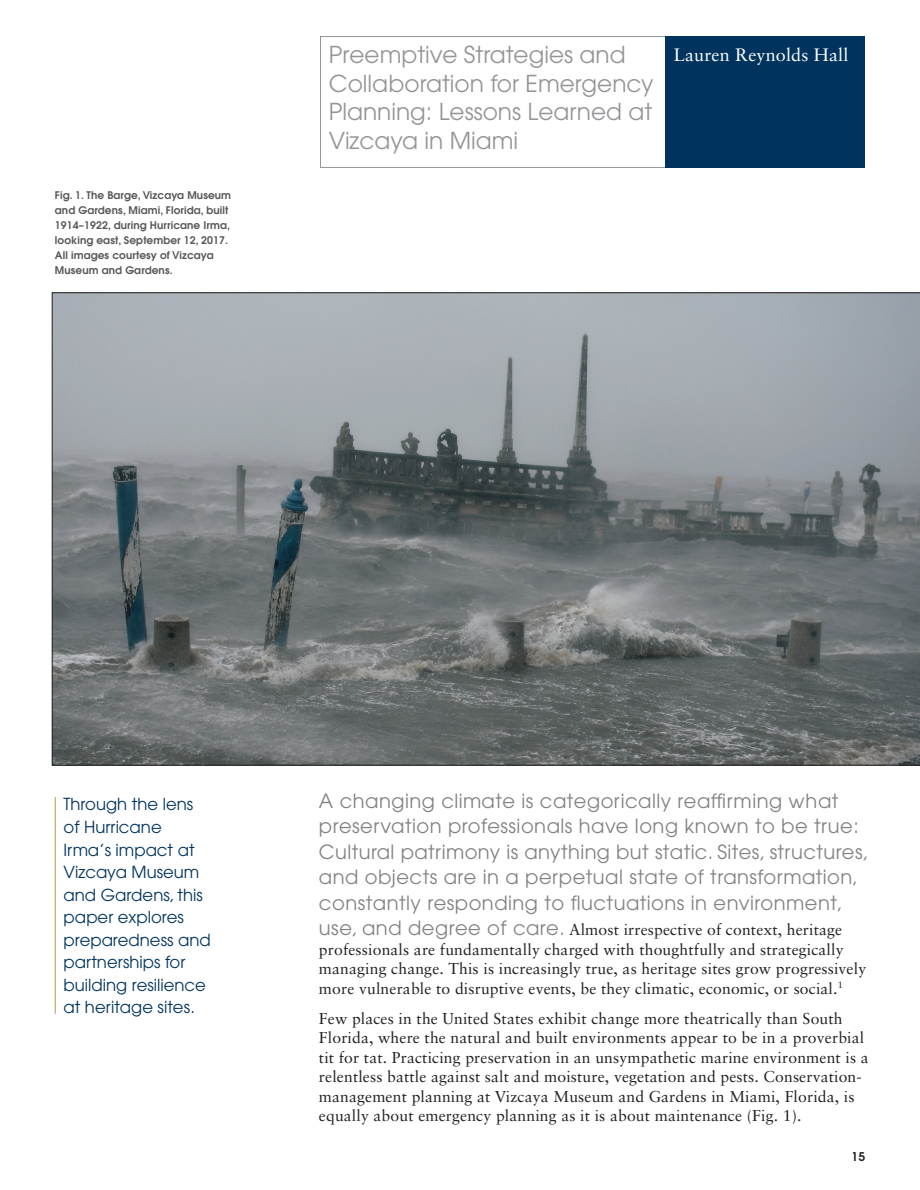
<style>
.page{position:relative;width:920px;height:1190px;background:#fff}
.page>*{position:absolute;margin:0;border:0;box-sizing:border-box;transform-origin:0 0}
.t1{font:23.25px/28.5px "Avant Garde";color:#939598;text-align:justify}
.t2{font:19.5px/25.5px "Avant Garde";letter-spacing:.025em;color:#808285}
.t3{font:18px "Sabon";letter-spacing:.01em;color:#fff}
.t4{font:16.5px/22.5px "Avant Garde";color:#00345e}
.t5{font:15.75px/19.5px "Sabon";letter-spacing:.01em;color:#231f20}
.t6{font:600 12px "Avant Garde";color:#231f20}
.t7{font:600 10.5px/15px "Avant Garde";letter-spacing:.01em;color:#57585a}
.s1{font-family:"Avant Garde";font-size:19.5px;color:#808285}
</style>
<div class="page">
<div style="left:320px;top:36px;width:545px;height:132px;border:1px solid #939598"></div>
<div style="left:665px;top:36px;width:200px;height:132px;background:#00345e"></div>
<hr style="left:55px;top:797px;width:1px;height:217px;background:#b99652">
<svg style="left:52px;top:293px;width:868px;height:472px;background:#7e8387"></svg>
<p class="t7" style="left:55px;top:188px;width:178px">Fig. 1. The Barge, Vizcaya Museum and Gardens, Miami, Florida, built<br>1914–1922, during Hurricane Irma, looking east, September 12, 2017.<br>All images courtesy of Vizcaya<br>Museum and Gardens.</p>
<h1 class="t1" style="left:329px;top:40px;width:298px">Preemptive Strategies and</h1>
<p class="t3" style="left:674px;top:44px;width:176px">Lauren Reynolds Hall</p>
<h1 class="t1" style="left:329px;top:69px;width:326px">Collaboration for Emergency Planning: Lessons Learned at Vizcaya in Miami</h1>
<p class="t4" style="left:64px;top:793px;width:149px">Through the lens of Hurricane<br>Irma’s impact at<br>Vizcaya Museum and Gardens, this paper explores preparedness and partnerships for building resilience at heritage sites.</p>
<p class="t2" style="left:319px;top:788px;width:551px">A changing climate is categorically reaffirming what preservation professionals have long known to be true:<br>Cultural patrimony is anything but static. Sites, structures, and objects are in a perpetual state of transformation, constantly responding to fluctuations in environment,</p>
<p class="t5" style="left:319px;top:920px;width:549px"><span class="s1">use, and degree of care.</span> Almost irrespective of context, heritage professionals are fundamentally charged with thoughtfully and strategically managing change. This is increasingly true, as heritage sites grow progressively more vulnerable to disruptive events, be they climatic, economic, or social.<sup>1</sup></p>
<p class="t5" style="left:319px;top:1008px;width:551px">Few places in the United States exhibit change more theatrically than South Florida, where the natural and built environments appear to be in a proverbial tit for tat. Practicing preservation in an unsympathetic marine environment is a relentless battle against salt and moisture, vegetation and pests. Conservation&shy;management planning at Vizcaya Museum and Gardens in Miami, Florida, is equally about emergency planning as it is about maintenance (Fig. 1).</p>
<p class="t6" style="left:851px;top:1149px;width:15px">15</p>
</div>
